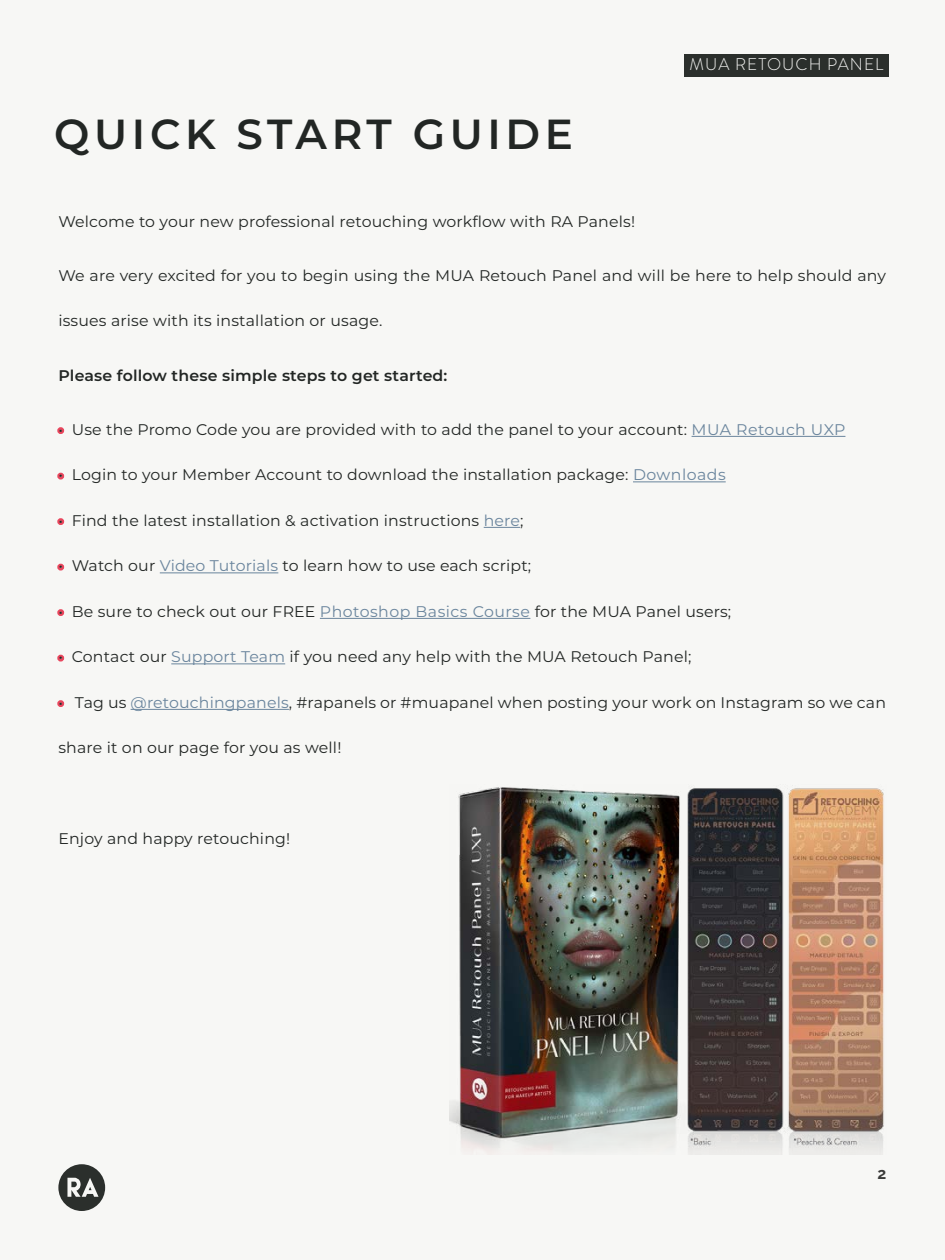
<style>
.page{position:relative;width:945px;height:1260px;background:#fff}
.page>*{position:absolute;margin:0;border:0;box-sizing:border-box;transform-origin:0 0}
.t1{font:600 42px "Montserrat";letter-spacing:.11em;color:#222624}
.t2{font:300 16.97px "Brandon Grotesque";letter-spacing:.06em;color:#fff}
.t3{font:700 15.75px "Raleway";color:#333}
.t4{font:15.4px "Montserrat";letter-spacing:.01em;color:#222624}
.t5{font:600 15.4px "Montserrat";letter-spacing:.01em;color:#222624}
.s1{color:#e9465d}
.s2{color:#6a859d}
</style>
<div class="page">
<div style="left:58px;top:54px;width:831px;height:1157px;background:#f7f7f5"></div>
<hr style="left:692px;top:436px;width:153px;height:1px;background:#6a859d">
<hr style="left:633px;top:481px;width:93px;height:1px;background:#6a859d">
<hr style="left:484px;top:527px;width:36px;height:1px;background:#6a859d">
<hr style="left:160px;top:572px;width:118px;height:1px;background:#6a859d">
<hr style="left:320px;top:618px;width:210px;height:1px;background:#6a859d">
<hr style="left:171px;top:663px;width:114px;height:1px;background:#6a859d">
<hr style="left:131px;top:709px;width:158px;height:1px;background:#6a859d">
<img style="left:450px;top:784px;width:436px;height:371px">
<h1 class="t1" style="left:54px;top:104px;width:520px">QUICK START GUIDE</h1>
<p class="t2" style="left:690px;top:53px;width:195px">MUA RETOUCH PANEL</p>
<p class="t4" style="left:58px;top:211px;width:578px">Welcome to your new professional retouching workflow with RA Panels!</p>
<p class="t4" style="left:58px;top:265px;width:829px">We are very excited for you to begin using the MUA Retouch Panel and will be here to help should any</p>
<p class="t4" style="left:58px;top:310px;width:326px">issues arise with its installation or usage.</p>
<p class="t5" style="left:58px;top:364px;width:391px">Please follow these simple steps to get started:</p>
<p class="t4" style="left:58px;top:419px;width:789px"><span class="s1">•</span> Use the Promo Code you are provided with to add the panel to your account: <span class="s2">MUA Retouch UXP</span></p>
<p class="t4" style="left:58px;top:464px;width:669px"><span class="s1">•</span> Login to your Member Account to download the installation package: <span class="s2">Downloads</span></p>
<p class="t4" style="left:58px;top:510px;width:467px"><span class="s1">•</span> Find the latest installation &amp; activation instructions <span class="s2">here</span>;</p>
<p class="t4" style="left:58px;top:555px;width:474px"><span class="s1">•</span> Watch our <span class="s2">Video Tutorials</span> to learn how to use each script;</p>
<p class="t4" style="left:58px;top:601px;width:674px"><span class="s1">•</span> Be sure to check out our FREE <span class="s2">Photoshop Basics Course</span> for the MUA Panel users;</p>
<p class="t4" style="left:58px;top:646px;width:635px"><span class="s1">•</span> Contact our <span class="s2">Support Team</span> if you need any help with the MUA Retouch Panel;</p>
<p class="t4" style="left:58px;top:692px;width:829px"><span class="s1">•</span> Tag us <span class="s2">@retouchingpanels</span>, #rapanels or #muapanel when posting your work on Instagram so we can</p>
<p class="t4" style="left:58px;top:737px;width:285px">share it on our page for you as well!</p>
<p class="t4" style="left:58px;top:828px;width:233px">Enjoy and happy retouching!</p>
<p class="t3" style="left:877px;top:1164px;width:10px">2</p>
</div>
